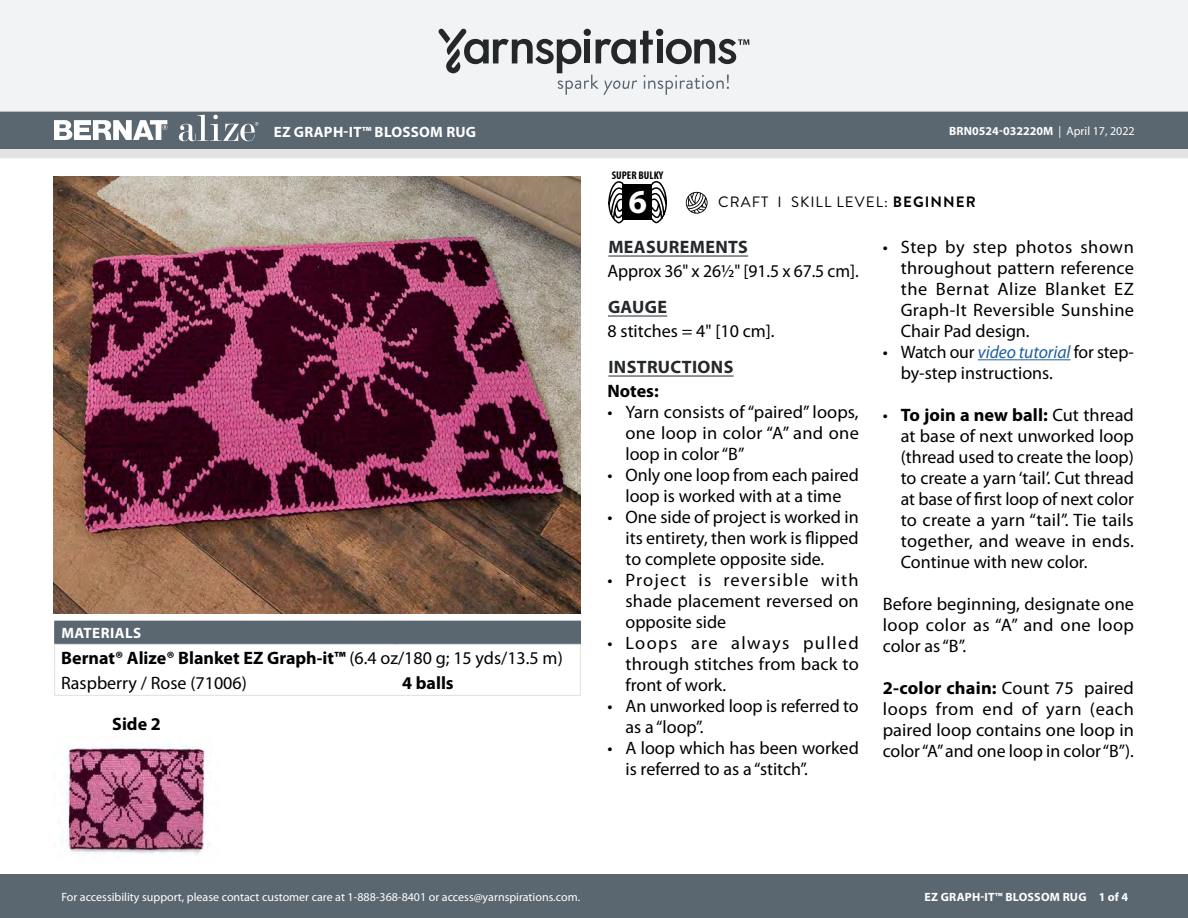
<style>
.page{position:relative;width:1188px;height:918px;background:#fff}
.page>*{position:absolute;margin:0;border:0;box-sizing:border-box;transform-origin:0 0}
.t1{font:700 33.6px "Myriad Pro";color:#fff}
.Body_-__Auto_Style_w{font:18px/21px "Myriad Pro";color:#000;text-align:justify}
.Materials_-_Brand{font:700 18px "Myriad Pro";color:#000}
.Body_-_HEADERS_-_Und{font:700 18px "Myriad Pro";letter-spacing:.02em;color:#24282a}
.Material_-__Colors_i{font:18px "Myriad Pro";color:#000}
.Body_-__Auto_Style_w-2{font:700 18px "Myriad Pro";color:#000}
.Material_-__Colors_i-2{font:700 18px "Myriad Pro";color:#000}
.Body_-__Color_coded{font:700 18px "Myriad Pro";color:#000}
.Materials_-__Header{font:700 15px "Myriad Pro";letter-spacing:.02em;color:#fff}
.Type_of_pattern___Sk{font:15px "Brandon Grotesque";letter-spacing:.07em;color:#000}
.t2{font:12px "Myriad Pro";color:#fff}
.t3{font:700 12px "Myriad Pro";color:#fff}
.t4{font:700 12px "Myriad Pro";letter-spacing:.02em;color:#fff}
.t5{font:700 condensed 11.25px "Myriad Pro";color:#000}
.s1{font-weight:400}
.s2{font-weight:700}
.s3{font-style:italic;color:#215e9e}
</style>
<div class="page">
<div style="left:0;top:875px;width:1188px;height:43px;background:#5a6670"></div>
<div style="left:0;top:149px;width:1188px;height:9px;background:#e4e3e3"></div>
<div style="left:0;top:111px;width:1188px;height:38px;background:#5a6670"></div>
<div style="left:0;top:0;width:1188px;height:112px;background:#f2f3f4"></div>
<svg style="left:438px;top:29px;width:311px;height:66px"></svg>
<svg style="left:54px;top:120px;width:113px;height:20px"></svg>
<svg style="left:179px;top:115px;width:80px;height:26px"></svg>
<svg style="left:685px;top:192px;width:23px;height:22px"></svg>
<svg style="left:608px;top:181px;width:16px;height:42px"></svg>
<svg style="left:651px;top:181px;width:16px;height:42px"></svg>
<div style="left:622px;top:184px;width:30px;height:36px;background:#000"></div>
<img style="left:54px;top:177px;width:527px;height:436px">
<hr style="left:608px;top:256px;width:140px;height:1px;background:#24282a">
<hr style="left:608px;top:316px;width:59px;height:1px;background:#24282a">
<hr style="left:608px;top:376px;width:126px;height:1px;background:#24282a">
<hr style="left:978px;top:359px;width:93px;height:1px;background:#215e9e">
<div style="left:55px;top:621px;width:525px;height:23px;background:#5a6670"></div>
<hr style="left:54px;top:621px;width:342px;height:1px;background:#5a6670">
<hr style="left:396px;top:621px;width:185px;height:1px;background:#5a6670">
<hr style="left:54px;top:644px;width:342px;height:1px;background:#e4e3e3">
<hr style="left:396px;top:644px;width:185px;height:1px;background:#e4e3e3">
<svg style="left:54px;top:622px;width:1px;height:73px"></svg>
<svg style="left:580px;top:622px;width:1px;height:73px"></svg>
<hr style="left:54px;top:695px;width:342px;height:1px;background:#e4e3e3">
<hr style="left:396px;top:695px;width:185px;height:1px;background:#e4e3e3">
<img style="left:66px;top:744px;width:143px;height:111px">
<p class="Materials_-__Header" style="left:274px;top:122px;width:204px">EZ GRAPH-IT™ BLOSSOM RUG</p>
<p class="t3" style="left:949px;top:123px;width:187px">BRN0524-032220M <span class="s1">| April 17, 2022</span></p>
<p class="t5" style="left:612px;top:168px;width:53px">SUPER BULKY</p>
<h1 class="t1" style="left:629px;top:180px;width:20px">6</h1>
<p class="Body_-_HEADERS_-_Und" style="left:608px;top:235px;width:141px">MEASUREMENTS</p>
<p class="Body_-__Auto_Style_w" style="left:608px;top:261px;width:253px">Approx 36" x 26½" [91.5 x 67.5 cm].</p>
<p class="Body_-_HEADERS_-_Und" style="left:608px;top:295px;width:61px">GAUGE</p>
<p class="Body_-__Auto_Style_w" style="left:608px;top:321px;width:169px">8 stitches = 4" [10 cm].</p>
<p class="Body_-_HEADERS_-_Und" style="left:608px;top:355px;width:126px">INSTRUCTIONS</p>
<p class="Body_-__Auto_Style_w-2" style="left:608px;top:379px;width:53px">Notes:</p>
<p class="Body_-__Auto_Style_w" style="left:626px;top:402px;width:235px;text-indent:-18px">• Yarn consists of “paired” loops, one loop in color “A” and one loop in color “B”</p>
<p class="Body_-__Auto_Style_w" style="left:608px;top:465px;width:253px;text-align:center">• Only one loop from each paired loop is worked with at a time</p>
<p class="Body_-__Auto_Style_w" style="left:626px;top:507px;width:235px;text-indent:-18px">• One side of project is worked in its entirety, then work is flipped to complete opposite side.</p>
<p class="Body_-__Auto_Style_w" style="left:626px;top:570px;width:235px;text-indent:-18px">• Project is reversible with shade placement reversed on opposite side</p>
<p class="Body_-__Auto_Style_w" style="left:626px;top:633px;width:235px;text-indent:-18px">• Loops are always pulled through stitches from back to front of work.</p>
<p class="Body_-__Auto_Style_w" style="left:626px;top:696px;width:235px;text-indent:-18px">• An unworked loop is referred to as a “loop”.</p>
<p class="Body_-__Auto_Style_w" style="left:626px;top:738px;width:235px;text-indent:-18px">• A loop which has been worked is referred to as a “stitch”.</p>
<p class="Type_of_pattern___Sk" style="left:718px;top:192px;width:259px">CRAFT I SKILL LEVEL: <span class="s2">BEGINNER</span></p>
<p class="Body_-__Auto_Style_w" style="left:901px;top:237px;width:235px;text-indent:-18px">• Step by step photos shown throughout pattern reference the Bernat Alize Blanket EZ Graph-It Reversible Sunshine Chair Pad design.</p>
<p class="Body_-__Auto_Style_w" style="left:901px;top:342px;width:235px;text-indent:-18px">• Watch our <span class="s3">video tutorial</span> for step&shy;by-step instructions.</p>
<p class="Body_-__Auto_Style_w" style="left:901px;top:405px;width:235px;text-indent:-18px">• <span class="s2">To join a new ball:</span> Cut thread at base of next unworked loop (thread used to create the loop) to create a yarn ‘tail’. Cut thread at base of first loop of next color to create a yarn “tail”. Tie tails together, and weave in ends.<br>Continue with new color.</p>
<p class="Body_-__Auto_Style_w" style="left:883px;top:594px;width:253px">Before beginning, designate one loop color as “A” and one loop color as “B”.</p>
<p class="Body_-__Auto_Style_w" style="left:883px;top:678px;width:253px"><span class="s2">2-color chain:</span> Count 75 paired loops from end of yarn (each paired loop contains one loop in color “A” and one loop in color “B”).</p>
<p class="Materials_-__Header" style="left:61px;top:624px;width:81px">MATERIALS</p>
<p class="Materials_-_Brand" style="left:61px;top:646px;width:503px">Bernat® Alize® Blanket EZ Graph-it™ <span class="s1">(6.4 oz/180 g; 15 yds/13.5 m)</span></p>
<p class="Material_-__Colors_i" style="left:61px;top:674px;width:187px">Raspberry / Rose (71006)</p>
<p class="Material_-__Colors_i-2" style="left:402px;top:672px;width:53px">4 balls</p>
<p class="Body_-__Color_coded" style="left:112px;top:712px;width:50px">Side 2</p>
<p class="t2" style="left:61px;top:890px;width:520px">For accessibility support, please contact customer care at 1-888-368-8401 or access@yarnspirations.com.</p>
<p class="t4" style="left:924px;top:889px;width:205px">EZ GRAPH-IT™ BLOSSOM RUG 1 of 4</p>
</div>
